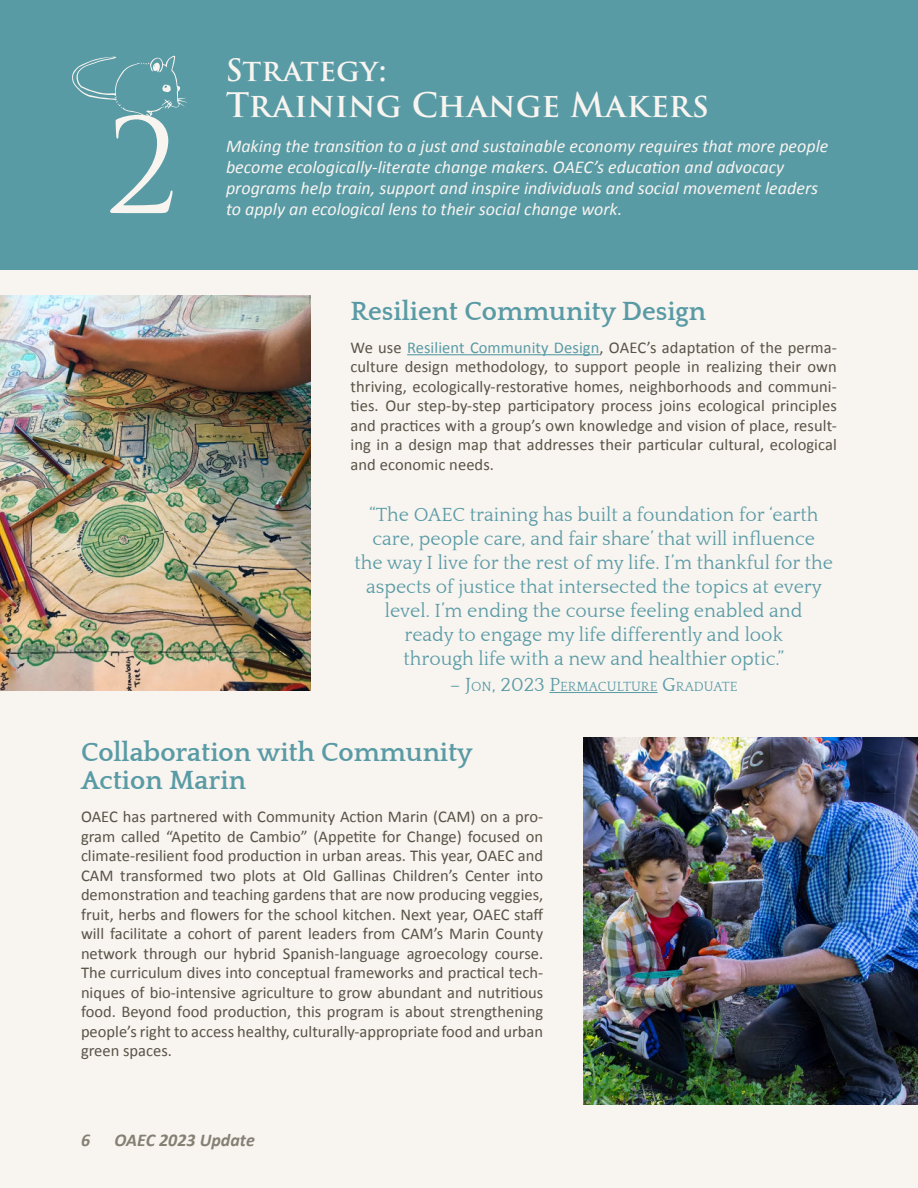
<style>
.page{position:relative;width:918px;height:1188px;background:#f8f4f0}
.page>*{position:absolute;margin:0;border:0;box-sizing:border-box;transform-origin:0 0}
.t1{font:127.95px "Trajan Pro 3";color:#f8f4f0}
.t2{font:600 33px "Trajan Pro 3";color:#f8f4f0}
.t3{font:600 30px "Trajan Pro 3";letter-spacing:.005em;color:#f8f4f0}
.t4{font:700 27px/28.5px "Quattrocento";color:#599ba5}
.t5{font:19.5px/24px "Quattrocento";color:#599ba5;text-align:center}
.t6{font:italic 18px/21px "Calibri";color:#f8f4f0}
.t7{font:italic 700 18px "Calibri";color:#858073}
.t8{font:16.5px/19.5px "Calibri";color:#595347;text-align:justify}
.t9{font:13.65px "Quattrocento";color:#599ba5}
.s1{color:#599ba5}
.s2{font-size:19.5px}
</style>
<div class="page">
<div style="left:0;top:0;width:918px;height:270px;background:#599ba5"></div>
<img style="left:0;top:296px;width:310px;height:395px">
<img style="left:584px;top:738px;width:334px;height:367px">
<hr style="left:407px;top:354px;width:193px;height:1px;background:#599ba5">
<hr style="left:549px;top:692px;width:108px;height:1px;background:#599ba5">
<svg style="left:72px;top:55px;width:116px;height:62px"></svg>
<h1 class="t1" style="left:106px;top:94px;width:75px">2</h1>
<h3 class="t3" style="left:226px;top:53px;width:163px">Strategy:</h3>
<h2 class="t2" style="left:226px;top:87px;width:484px">Training Change Makers</h2>
<p class="t6" style="left:226px;top:135px;width:604px">Making the transition to a just and sustainable economy requires that more people become ecologically-literate change makers. OAEC’s education and advocacy programs help train, support and inspire individuals and social movement leaders to apply an ecological lens to their social change work.</p>
<h3 class="t4" style="left:351px;top:299px;width:357px">Resilient Community Design</h3>
<p class="t8" style="left:351px;top:339px;width:488px">We use <span class="s1">Resilient Community Design</span>, OAEC’s adaptation of the perma&shy;culture design methodology, to support people in realizing their own thriving, ecologically-restorative homes, neighborhoods and communi&shy;ties. Our step-by-step participatory process joins ecological principles and practices with a group’s own knowledge and vision of place, result&shy;ing in a design map that addresses their particular cultural, ecological and economic needs.</p>
<p class="t5" style="left:355px;top:504px;width:480px">“The OAEC training has built a foundation for ‘earth care, people care, and fair share’ that will influence<br>the way I live for the rest of my life. I’m thankful for the aspects of justice that intersected the topics at every level. I’m ending the course feeling enabled and<br>ready to engage my life differently and look<br>through life with a new and healthier optic.”</p>
<p class="t9" style="left:450px;top:682px;width:290px"><span class="s2">– J</span>ON<span class="s2">, 2023 P</span>ERMACULTURE <span class="s2">G</span>RADUATE</p>
<h3 class="t4" style="left:81px;top:740px;width:393px">Collaboration with Community<br>Action Marin</h3>
<p class="t8" style="left:81px;top:807px;width:464px">OAEC has partnered with Community Action Marin (CAM) on a pro&shy;gram called “Apetito de Cambio” (Appetite for Change) focused on climate-resilient food production in urban areas. This year, OAEC and CAM transformed two plots at Old Gallinas Children’s Center into demonstration and teaching gardens that are now producing veggies, fruit, herbs and flowers for the school kitchen. Next year, OAEC staff will facilitate a cohort of parent leaders from CAM’s Marin County network through our hybrid Spanish-language agroecology course.<br>The curriculum dives into conceptual frameworks and practical tech&shy;niques of bio-intensive agriculture to grow abundant and nutritious food. Beyond food production, this program is about strengthening people’s right to access healthy, culturally-appropriate food and urban green spaces.</p>
<p class="t7" style="left:81px;top:1134px;width:11px">6</p>
<p class="t7" style="left:115px;top:1134px;width:142px">OAEC 2023 Update</p>
</div>
